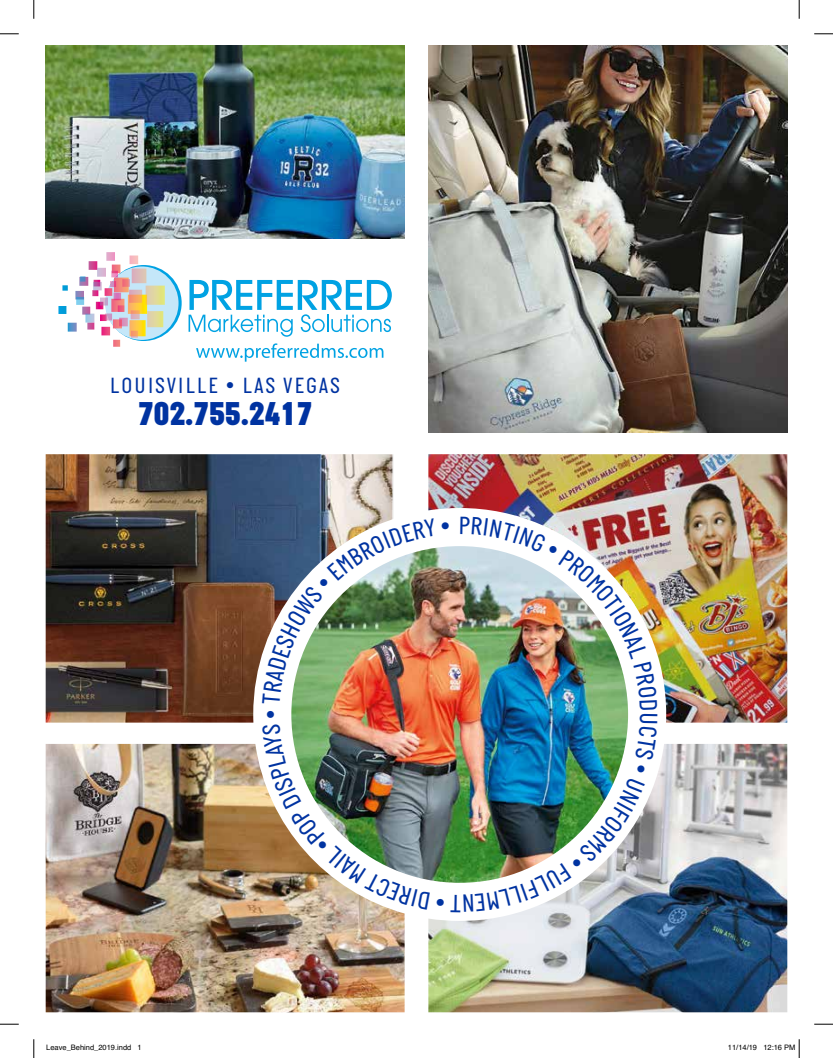
<style>
.page{position:relative;width:833px;height:1058px;background:#fff}
.page>*{position:absolute;margin:0;border:0;box-sizing:border-box;transform-origin:0 0}
.t1{font:900 33.75px "Italian Plate No 2";letter-spacing:.01em;color:#0033a1}
.t2{font:25.5px "Italian Plate No 2";color:#0033a1}
.t3{font:22.5px "Italian Plate No 2";letter-spacing:.1em;color:#0033a1}
.t4{font:7.5px "Helvetica";color:#000}
</style>
<div class="page">
<img style="left:46px;top:46px;width:358px;height:192px">
<img style="left:46px;top:454px;width:348px;height:268px">
<img style="left:428px;top:46px;width:359px;height:387px">
<img style="left:428px;top:454px;width:359px;height:268px">
<img style="left:46px;top:744px;width:358px;height:268px">
<img style="left:428px;top:744px;width:359px;height:268px">
<svg style="left:106px;top:265px;width:76px;height:76px"></svg>
<div style="left:105px;top:266px;width:73px;height:74px;background:#c4e7f9;border-radius:50%"></div>
<svg style="left:58px;top:252px;width:107px;height:95px"></svg>
<svg style="left:188px;top:280px;width:204px;height:57px"></svg>
<svg style="left:196px;top:343px;width:187px;height:19px"></svg>
<svg style="left:0;top:33px;width:19px;height:2px"></svg>
<svg style="left:814px;top:33px;width:19px;height:2px"></svg>
<svg style="left:0;top:1023px;width:19px;height:2px"></svg>
<svg style="left:814px;top:1023px;width:19px;height:2px"></svg>
<svg style="left:33px;top:0;width:2px;height:19px"></svg>
<svg style="left:33px;top:1039px;width:2px;height:19px"></svg>
<svg style="left:798px;top:0;width:2px;height:19px"></svg>
<svg style="left:798px;top:1039px;width:2px;height:19px"></svg>
<img style="left:262px;top:517px;width:395px;height:395px">
<h3 class="t3" style="left:110px;top:373px;width:231px">LOUISVILLE • LAS VEGAS</h3>
<h1 class="t1" style="left:138px;top:396px;width:176px">702.755.2417</h1>
<h2 class="t2" style="left:257px;top:719px;width:11px;rotate:-90deg">•</h2>
<p class="t4" style="left:46px;top:1042px;width:97px">Leave_Behind_2019.indd 1</p>
<p class="t4" style="left:728px;top:1042px;width:69px">11/14/19 12:16 PM</p>
</div>
